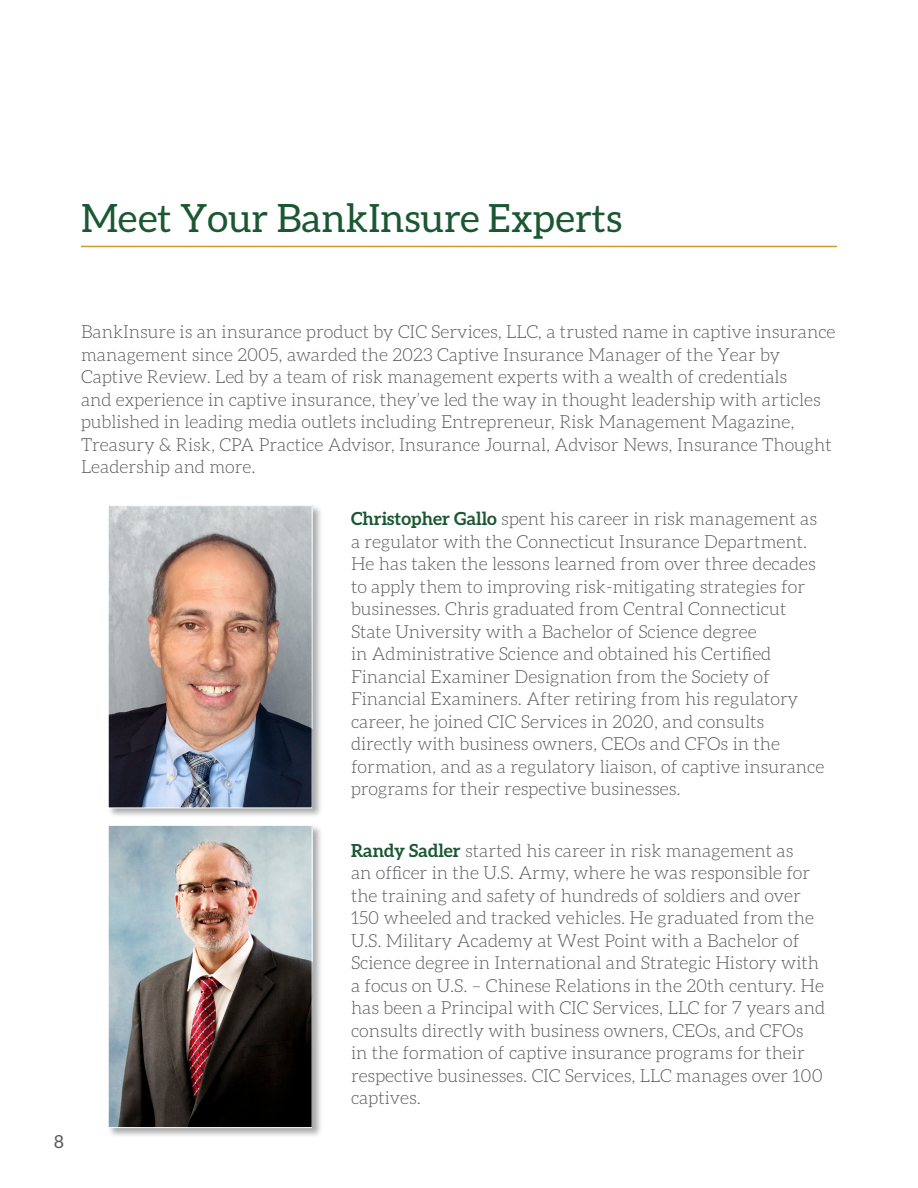
<style>
.page{position:relative;width:918px;height:1188px;background:#fff}
.page>*{position:absolute;margin:0;border:0;box-sizing:border-box;transform-origin:0 0}
.t1{font:39px "Aleo";color:#1a5732}
.t2{font:300 18px/22.5px "Aleo";color:#57585a}
.t3{font:18px "Aleo";color:#57585a}
.s1{font-weight:700;color:#1a5732}
</style>
<div class="page">
<hr style="left:81px;top:246px;width:756px;height:1px;background:#cc9a31">
<div style="left:107px;top:504px;width:216px;height:315px;background:#57585a;opacity:.5"></div>
<img style="left:110px;top:507px;width:200px;height:299px">
<div style="left:108px;top:505px;width:204px;height:303px;border:1px solid #fff"></div>
<div style="left:107px;top:824px;width:216px;height:314px;background:#57585a;opacity:.5"></div>
<img style="left:110px;top:827px;width:200px;height:299px">
<div style="left:108px;top:825px;width:204px;height:303px;border:1px solid #fff"></div>
<p class="t1" style="left:81px;top:196px;width:543px">Meet Your BankInsure Experts</p>
<p class="t3" style="left:54px;top:1132px;width:11px">8</p>
<p class="t2" style="left:81px;top:321px;width:756px">BankInsure is an insurance product by CIC Services, LLC, a trusted name in captive insurance management since 2005, awarded the 2023 Captive Insurance Manager of the Year by Captive Review. Led by a team of risk management experts with a wealth of credentials<br>and experience in captive insurance, they’ve led the way in thought leadership with articles published in leading media outlets including Entrepreneur, Risk Management Magazine, Treasury &amp; Risk, CPA Practice Advisor, Insurance Journal, Advisor News, Insurance Thought Leadership and more.</p>
<p class="t2" style="left:351px;top:508px;width:475px"><span class="s1">Christopher Gallo</span> spent his career in risk management as a regulator with the Connecticut Insurance Department.<br>He has taken the lessons learned from over three decades to apply them to improving risk-mitigating strategies for businesses. Chris graduated from Central Connecticut State University with a Bachelor of Science degree<br>in Administrative Science and obtained his Certified Financial Examiner Designation from the Society of Financial Examiners. After retiring from his regulatory career, he joined CIC Services in 2020, and consults directly with business owners, CEOs and CFOs in the formation, and as a regulatory liaison, of captive insurance programs for their respective businesses.</p>
<p class="t2" style="left:351px;top:839px;width:476px"><span class="s1">Randy Sadler</span> started his career in risk management as<br>an officer in the U.S. Army, where he was responsible for the training and safety of hundreds of soldiers and over 150 wheeled and tracked vehicles. He graduated from the U.S. Military Academy at West Point with a Bachelor of Science degree in International and Strategic History with a focus on U.S. – Chinese Relations in the 20th century. He has been a Principal with CIC Services, LLC for 7 years and consults directly with business owners, CEOs, and CFOs<br>in the formation of captive insurance programs for their respective businesses. CIC Services, LLC manages over 100 captives.</p>
</div>
